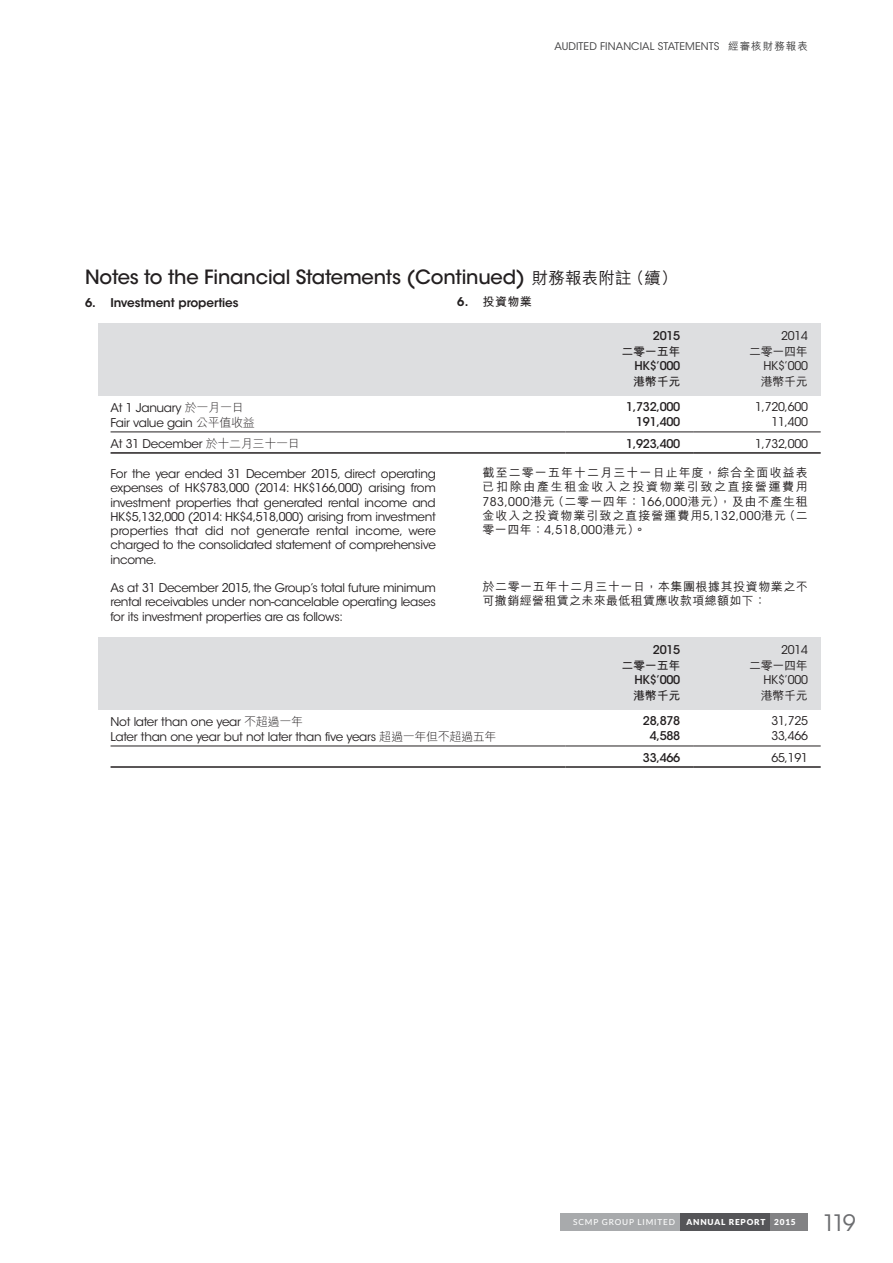
<style>
.page{position:relative;width:893px;height:1263px;background:#fff}
.page>*{position:absolute;margin:0;border:0;box-sizing:border-box;transform-origin:0 0}
.t1{font:22.5px "ITC Avant Garde Std";color:#6c6d70}
.t2{font:500 19.5px "ITC Avant Garde Std";letter-spacing:-.01em;color:#231f20}
.t3{font:12px/14.2px "ITC Avant Garde Std";letter-spacing:-.025em;color:#231f20;text-align:justify}
.t4{font:500 12px/14.2px "M Hei HK";letter-spacing:.045em;color:#231f20;text-align:justify}
.t5{font:500 12px "ITC Avant Garde Std";letter-spacing:-.025em;color:#231f20}
.t6{font:700 12px "M Hei HK";letter-spacing:-.025em;color:#231f20}
.t7{font:600 12px "ITC Avant Garde Std";letter-spacing:-.01em;color:#231f20}
.t8{font:10.5px "ITC Avant Garde Std";letter-spacing:.01em;color:#3e3e3f}
.t9{font:500 8.25px "Lato";letter-spacing:.1em;color:#fff}
.t10{font:900 8.25px "Lato";letter-spacing:.1em;color:#fff}
.s1{font-family:"M Hei HK";font-weight:500}
.s2{font-family:"M Hei HK";font-size:16.5px}
.s3{font-family:"ITC Avant Garde Std";font-weight:600}
.s4{font-family:"M Hei HK";font-weight:300}
.s5{font-family:"ITC Avant Garde Std";font-weight:400}
</style>
<div class="page">
<div style="left:680px;top:1214px;width:128px;height:17px;background:#828284"></div>
<svg style="left:560px;top:1214px;width:210px;height:17px;fill:#a8aaac"></svg>
<div style="left:98px;top:323px;width:723px;height:72px;background:#dddee0"></div>
<hr style="left:111px;top:431px;width:455px;height:1px;background:#231f20">
<hr style="left:566px;top:431px;width:127px;height:1px;background:#231f20">
<hr style="left:693px;top:431px;width:128px;height:1px;background:#231f20">
<hr style="left:111px;top:452px;width:455px;height:2px;background:#231f20">
<hr style="left:566px;top:452px;width:127px;height:2px;background:#231f20">
<hr style="left:693px;top:452px;width:128px;height:2px;background:#231f20">
<div style="left:98px;top:637px;width:723px;height:72px;background:#dddee0"></div>
<hr style="left:111px;top:746px;width:455px;height:1px;background:#231f20">
<hr style="left:566px;top:746px;width:127px;height:1px;background:#231f20">
<hr style="left:693px;top:746px;width:128px;height:1px;background:#231f20">
<hr style="left:111px;top:766px;width:455px;height:2px;background:#231f20">
<hr style="left:566px;top:766px;width:127px;height:2px;background:#231f20">
<hr style="left:693px;top:766px;width:128px;height:2px;background:#231f20">
<p class="t8" style="left:554px;top:40px;width:255px">AUDITED FINANCIAL STATEMENTS <span class="s1">經審核財務報表</span></p>
<h2 class="t2" style="left:85px;top:265px;width:594px">Notes to the Financial Statements (Continued) <span class="s2">財務報表附註（續）</span></h2>
<p class="t6" style="left:457px;top:293px;width:76px"><span class="s3">6.</span> 投資物業</p>
<p class="t7" style="left:85px;top:295px;width:155px">6. Investment properties</p>
<p class="t5" style="left:653px;top:328px;width:29px">2015</p>
<p class="t3" style="left:781px;top:329px;width:28px">2014</p>
<p class="t6" style="left:622px;top:343px;width:60px">二零一五年</p>
<p class="t4" style="left:749px;top:343px;width:60px">二零一四年</p>
<p class="t5" style="left:634px;top:358px;width:48px">HK$’000</p>
<p class="t3" style="left:763px;top:359px;width:46px">HK$’000</p>
<p class="t6" style="left:633px;top:373px;width:49px">港幣千元</p>
<p class="t4" style="left:761px;top:373px;width:49px">港幣千元</p>
<p class="t3" style="left:111px;top:400px;width:135px">At 1 January <span class="s4">於一月一日</span></p>
<p class="t5" style="left:626px;top:399px;width:56px">1,732,000</p>
<p class="t3" style="left:755px;top:400px;width:54px">1,720,600</p>
<p class="t3" style="left:111px;top:415px;width:146px">Fair value gain <span class="s4">公平值收益</span></p>
<p class="t5" style="left:636px;top:414px;width:46px">191,400</p>
<p class="t3" style="left:771px;top:415px;width:38px">11,400</p>
<p class="t3" style="left:111px;top:437px;width:191px">At 31 December <span class="s4">於十二月三十一日</span></p>
<p class="t5" style="left:626px;top:436px;width:56px">1,923,400</p>
<p class="t3" style="left:755px;top:436px;width:54px">1,732,000</p>
<p class="t3" style="left:111px;top:467px;width:327px">For the year ended 31 December 2015, direct operating expenses of HK$783,000 (2014: HK$166,000) arising from investment properties that generated rental income and HK$5,132,000 (2014: HK$4,518,000) arising from investment properties that did not generate rental income, were charged to the consolidated statement of comprehensive income.</p>
<p class="t3" style="left:111px;top:581px;width:327px">As at 31 December 2015, the Group’s total future minimum rental receivables under non-cancelable operating leases for its investment properties are as follows:</p>
<p class="t5" style="left:653px;top:643px;width:29px">2015</p>
<p class="t3" style="left:781px;top:643px;width:28px">2014</p>
<p class="t6" style="left:622px;top:657px;width:60px">二零一五年</p>
<p class="t4" style="left:749px;top:657px;width:60px">二零一四年</p>
<p class="t5" style="left:634px;top:673px;width:48px">HK$’000</p>
<p class="t3" style="left:763px;top:673px;width:46px">HK$’000</p>
<p class="t6" style="left:633px;top:687px;width:49px">港幣千元</p>
<p class="t4" style="left:761px;top:687px;width:49px">港幣千元</p>
<p class="t3" style="left:111px;top:714px;width:194px">Not later than one year <span class="s4">不超過一年</span></p>
<p class="t5" style="left:643px;top:713px;width:39px">28,878</p>
<p class="t3" style="left:771px;top:714px;width:38px">31,725</p>
<p class="t3" style="left:111px;top:729px;width:388px">Later than one year but not later than five years <span class="s4">超過一年但不超過五年</span></p>
<p class="t5" style="left:650px;top:728px;width:32px">4,588</p>
<p class="t3" style="left:771px;top:729px;width:38px">33,466</p>
<p class="t5" style="left:643px;top:750px;width:39px">33,466</p>
<p class="t3" style="left:771px;top:750px;width:38px">65,191</p>
<p class="t4" style="left:483px;top:465px;width:327px">截至二零一五年十二月三十一日止年度，綜合全面收益表已扣除由產生租金收入之投資物業引致之直接營運費用<span class="s5">783,000</span>港元（二零一四年：<span class="s5">166,000</span>港元），及由不產生租金收入之投資物業引致之直接營運費用<span class="s5">5,132,000</span>港元（二零一四年：<span class="s5">4,518,000</span>港元）。</p>
<p class="t4" style="left:483px;top:579px;width:327px">於二零一五年十二月三十一日，本集團根據其投資物業之不可撤銷經營租賃之未來最低租賃應收款項總額如下：</p>
<p class="t9" style="left:573px;top:1216px;width:103px">SCMP GROUP LIMITED</p>
<p class="t10" style="left:686px;top:1216px;width:111px">ANNUAL REPORT 2015</p>
<h1 class="t1" style="left:822px;top:1209px;width:35px">119</h1>
</div>
